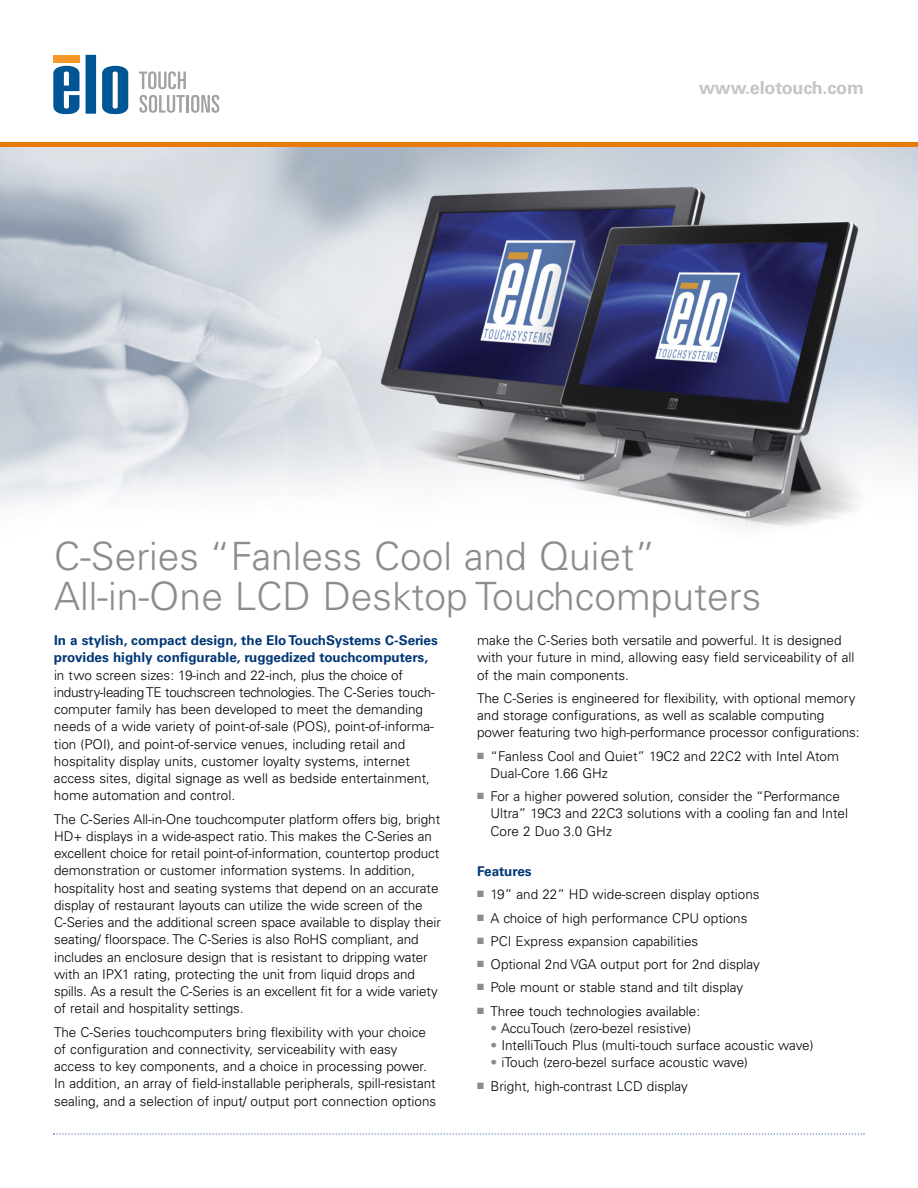
<style>
.page{position:relative;width:918px;height:1188px;background:#fff}
.page>*{position:absolute;margin:0;border:0;box-sizing:border-box;transform-origin:0 0}
.t1{font:300 39px/40.5px "Univers LT Std";color:#8a8c8e}
.t2{font:700 18px "Univers LT Std";letter-spacing:-.01em;color:#c5c5c7}
.t3{font:300 13.5px/17.2px "Univers LT Std";color:#000}
.t4{font:700 13.5px/17.2px "Univers LT Std";color:#003776}
.s1{color:#8a8c8e}
</style>
<div class="page">
<img style="left:0;top:147px;width:918px;height:380px">
<svg style="left:86px;top:55px;width:10px;height:59px"></svg>
<svg style="left:53px;top:66px;width:26px;height:48px"></svg>
<svg style="left:102px;top:66px;width:26px;height:48px"></svg>
<div style="left:53px;top:55px;width:27px;height:7px;background:#f79727"></div>
<svg style="left:139px;top:71px;width:47px;height:18px"></svg>
<svg style="left:140px;top:95px;width:45px;height:18px"></svg>
<hr style="left:186px;top:95px;width:3px;height:18px;background:#a1a1a5">
<svg style="left:191px;top:95px;width:28px;height:18px"></svg>
<div style="left:0;top:142px;width:918px;height:5px;background:#e87a0a"></div>
<svg style="left:53px;top:1133px;width:812px;height:2px"></svg>
<h2 class="t2" style="left:699px;top:81px;width:166px">www.elotouch.com</h2>
<h1 class="t1" style="left:54px;top:539px;width:709px">C-Series “Fanless Cool and Quiet”<br>All-in-One LCD Desktop Touchcomputers</h1>
<p class="t4" style="left:54px;top:633px;width:385px">In a stylish, compact design, the Elo TouchSystems C-Series provides highly configurable, ruggedized touchcomputers,</p>
<p class="t3" style="left:54px;top:667px;width:382px">in two screen sizes: 19-inch and 22-inch, plus the choice of industry-leading TE touchscreen technologies. The C-Series touch&shy;computer family has been developed to meet the demanding needs of a wide variety of point-of-sale (POS), point-of-informa&shy;tion (POI), and point-of-service venues, including retail and hospitality display units, customer loyalty systems, internet access sites, digital signage as well as bedside entertainment, home automation and control.</p>
<p class="t3" style="left:54px;top:811px;width:388px">The C-Series All-in-One touchcomputer platform offers big, bright HD+ displays in a wide-aspect ratio. This makes the C-Series an excellent choice for retail point-of-information, countertop product demonstration or customer information systems. In addition, hospitality host and seating systems that depend on an accurate display of restaurant layouts can utilize the wide screen of the C-Series and the additional screen space available to display their seating/ floorspace. The C-Series is also RoHS compliant, and includes an enclosure design that is resistant to dripping water with an IPX1 rating, protecting the unit from liquid drops and spills. As a result the C-Series is an excellent fit for a wide variety of retail and hospitality settings.</p>
<p class="t3" style="left:54px;top:1024px;width:384px">The C-Series touchcomputers bring flexibility with your choice of configuration and connectivity, serviceability with easy access to key components, and a choice in processing power.<br>In addition, an array of field-installable peripherals, spill-resistant sealing, and a selection of input/ output port connection options</p>
<p class="t3" style="left:477px;top:633px;width:379px">make the C-Series both versatile and powerful. It is designed with your future in mind, allowing easy field serviceability of all of the main components.</p>
<p class="t3" style="left:477px;top:691px;width:384px">The C-Series is engineered for flexibility, with optional memory and storage configurations, as well as scalable computing power featuring two high-performance processor configurations:</p>
<p class="t3" style="left:490px;top:748px;width:350px;text-indent:-13px"><span class="s1">■</span> “Fanless Cool and Quiet” 19C2 and 22C2 with Intel Atom<br>Dual-Core 1.66 GHz</p>
<p class="t3" style="left:490px;top:789px;width:359px;text-indent:-13px"><span class="s1">■</span> For a higher powered solution, consider the “Performance<br>Ultra” 19C3 and 22C3 solutions with a cooling fan and Intel<br>Core 2 Duo 3.0 GHz</p>
<p class="t4" style="left:477px;top:864px;width:56px">Features</p>
<p class="t3" style="left:477px;top:887px;width:284px"><span class="s1">■</span> 19” and 22” HD wide-screen display options</p>
<p class="t3" style="left:477px;top:910px;width:272px"><span class="s1">■</span> A choice of high performance CPU options</p>
<p class="t3" style="left:477px;top:934px;width:223px"><span class="s1">■</span> PCI Express expansion capabilities</p>
<p class="t3" style="left:477px;top:957px;width:284px"><span class="s1">■</span> Optional 2nd VGA output port for 2nd display</p>
<p class="t3" style="left:477px;top:980px;width:268px"><span class="s1">■</span> Pole mount or stable stand and tilt display</p>
<p class="t3" style="left:477px;top:1003px;width:225px"><span class="s1">■</span> Three touch technologies available:</p>
<p class="t3" style="left:490px;top:1021px;width:202px"><span class="s1">•</span> AccuTouch (zero-bezel resistive)</p>
<p class="t3" style="left:490px;top:1038px;width:325px"><span class="s1">•</span> IntelliTouch Plus (multi-touch surface acoustic wave)</p>
<p class="t3" style="left:490px;top:1055px;width:259px"><span class="s1">•</span> iTouch (zero-bezel surface acoustic wave)</p>
<p class="t3" style="left:477px;top:1078px;width:212px"><span class="s1">■</span> Bright, high-contrast LCD display</p>
</div>
